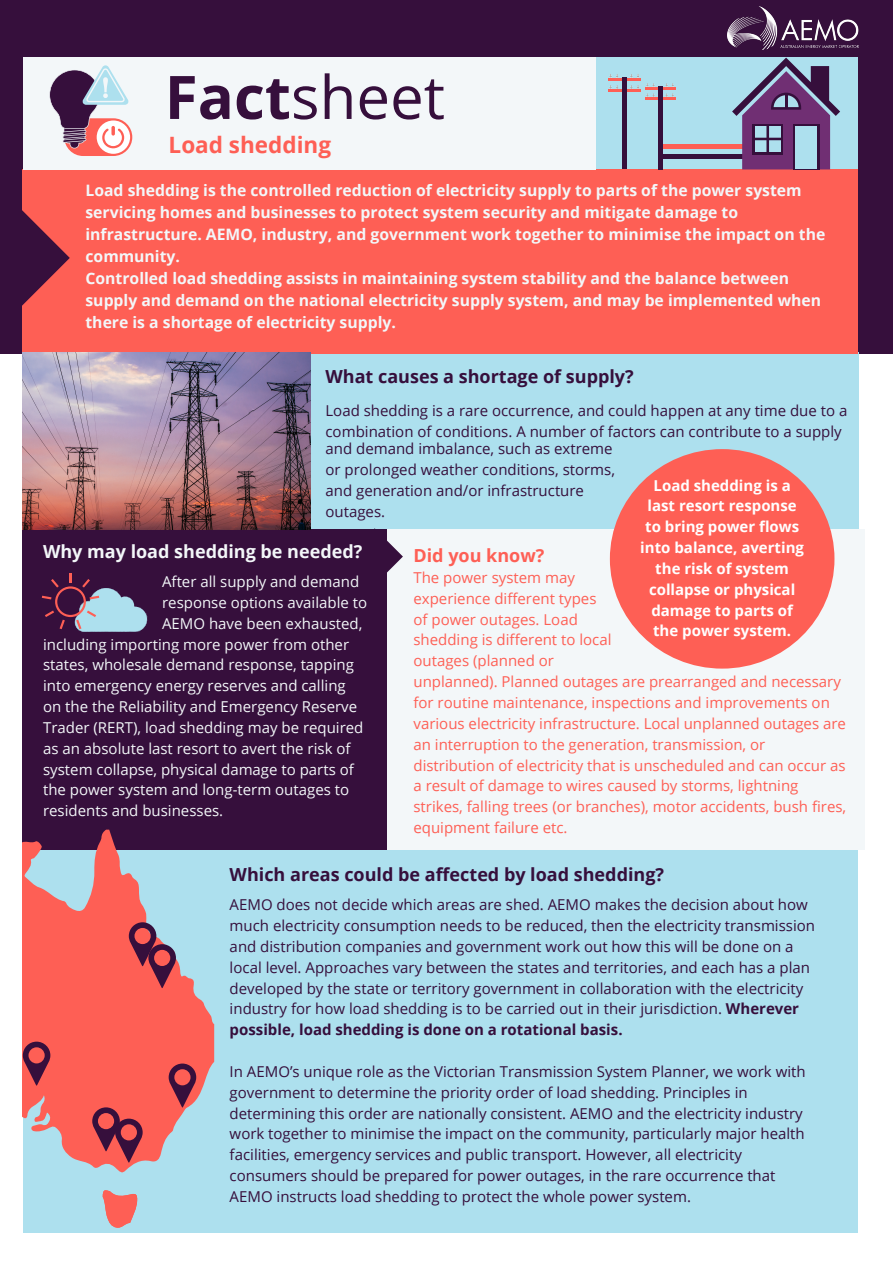
<style>
.page{position:relative;width:893px;height:1263px;background:#fff}
.page>*{position:absolute;margin:0;border:0;box-sizing:border-box;transform-origin:0 0}
.t1{font:60px "Open Sans";color:#360f3c}
.t2{font:700 22.5px "Open Sans";color:#fe5f55}
.t3{font:700 18px "Open Sans";color:#360f3c}
.t4{font:700 18px "Open Sans";color:#f3f7f9}
.t5{font:700 18px "Open Sans";color:#fe5f55}
.t6{font:700 15.75px/22px "Open Sans";color:#f3f7f9}
.t7{font:15px/20.9px "Open Sans";color:#360f3c}
.t8{font:15px/20.9px "Open Sans";color:#fe5f55}
.t9{font:15px/20.9px "Open Sans";color:#f3f7f9}
.t10{font:700 15px/20.9px "Open Sans";color:#fff;text-align:center}
.s1{font-weight:700}
</style>
<div class="page">
<div style="left:23px;top:496px;width:364px;height:354px;background:#360f3c"></div>
<div style="left:0;top:0;width:893px;height:353px;background:#360f3c"></div>
<div style="left:594px;top:58px;width:264px;height:114px;background:#ade0ee"></div>
<svg style="left:609px;top:74px;width:9px;height:4px"></svg>
<svg style="left:630px;top:74px;width:9px;height:4px"></svg>
<svg style="left:609px;top:85px;width:9px;height:4px"></svg>
<svg style="left:630px;top:85px;width:9px;height:4px"></svg>
<hr style="left:608px;top:78px;width:32px;height:3px;background:#fe5f55">
<hr style="left:608px;top:89px;width:32px;height:3px;background:#fe5f55">
<hr style="left:622px;top:77px;width:4px;height:93px;background:#360f3c">
<div style="left:309px;top:353px;width:549px;height:176px;background:#ade0ee"></div>
<div style="left:23px;top:170px;width:835px;height:184px;background:#fe5f55"></div>
<div style="left:23px;top:58px;width:572px;height:112px;background:#f3f7f9"></div>
<svg style="left:22px;top:208px;width:47px;height:100px"></svg>
<div style="left:387px;top:529px;width:477px;height:321px;background:#f3f7f9"></div>
<svg style="left:374px;top:528px;width:29px;height:45px"></svg>
<img style="left:22px;top:353px;width:289px;height:176px">
<img style="left:728px;top:6px;width:130px;height:43px">
<div style="left:64px;top:118px;width:68px;height:38px;background:#fe5f55;border-radius:19px"></div>
<svg style="left:97px;top:120px;width:33px;height:34px"></svg>
<svg style="left:49px;top:65px;width:80px;height:83px"></svg>
<div style="left:610px;top:449px;width:224px;height:220px;background:#fe5f55;border-radius:50%"></div>
<div style="left:23px;top:850px;width:834px;height:383px;background:#ade0ee"></div>
<svg style="left:22px;top:830px;width:192px;height:343px;fill:#fe5f55"></svg>
<svg style="left:103px;top:1190px;width:34px;height:38px"></svg>
<hr style="left:658px;top:154px;width:198px;height:4px;background:#360f3c">
<div style="left:658px;top:144px;width:198px;height:5px;background:#fe5f55"></div>
<div style="left:810px;top:94px;width:47px;height:74px;background:#ade0ee"></div>
<svg style="left:732px;top:58px;width:108px;height:111px"></svg>
<svg style="left:646px;top:83px;width:9px;height:4px"></svg>
<svg style="left:665px;top:83px;width:9px;height:4px"></svg>
<svg style="left:646px;top:93px;width:9px;height:4px"></svg>
<svg style="left:666px;top:93px;width:8px;height:4px"></svg>
<hr style="left:645px;top:87px;width:30px;height:3px;background:#fe5f55">
<hr style="left:645px;top:97px;width:30px;height:3px;background:#fe5f55">
<hr style="left:658px;top:86px;width:4px;height:84px;background:#360f3c">
<svg style="left:42px;top:573px;width:106px;height:59px"></svg>
<svg style="left:129px;top:922px;width:47px;height:66px;background:#a95664"></svg>
<svg style="left:23px;top:1041px;width:27px;height:44px"></svg>
<svg style="left:169px;top:1063px;width:27px;height:44px"></svg>
<svg style="left:92px;top:1107px;width:51px;height:55px;background:#af3f4b"></svg>
<p class="t1" style="left:165px;top:55px;width:282px"><span class="s1">Fact</span>sheet</p>
<p class="t2" style="left:169px;top:129px;width:164px">Load shedding</p>
<p class="t6" style="left:85px;top:179px;width:741px">Load shedding is the controlled reduction of electricity supply to parts of the power system servicing homes and businesses to protect system security and mitigate damage to infrastructure. AEMO, industry, and government work together to minimise the impact on the community.</p>
<p class="t6" style="left:85px;top:267px;width:737px">Controlled load shedding assists in maintaining system stability and the balance between supply and demand on the national electricity supply system, and may be implemented when there is a shortage of electricity supply.</p>
<p class="t3" style="left:325px;top:363px;width:310px">What causes a shortage of supply?</p>
<p class="t7" style="left:325px;top:400px;width:523px">Load shedding is a rare occurrence, and could happen at any time due to a combination of conditions. A number of factors can contribute to a supply</p>
<p class="t7" style="left:325px;top:438px;width:291px">and demand imbalance, such as extreme or prolonged weather conditions, storms, and generation and/or infrastructure outages.</p>
<p class="t10" style="left:640px;top:474px;width:165px">Load shedding is a last resort response to bring power flows into balance, averting the risk of system collapse or physical damage to parts of the power system.</p>
<p class="t4" style="left:43px;top:539px;width:321px">Why may load shedding be needed?</p>
<p class="t5" style="left:413px;top:543px;width:132px">Did you know?</p>
<p class="t8" style="left:413px;top:567px;width:185px">The power system may experience different types of power outages. Load</p>
<p class="t9" style="left:162px;top:571px;width:207px">After all supply and demand response options available to<br>AEMO have been exhausted,</p>
<p class="t8" style="left:413px;top:629px;width:200px">shedding is different to local outages (planned or</p>
<p class="t9" style="left:43px;top:633px;width:322px">including importing more power from other states, wholesale demand response, tapping into emergency energy reserves and calling on the the Reliability and Emergency Reserve Trader (RERT), load shedding may be required as an absolute last resort to avert the risk of system collapse, physical damage to parts of the power system and long-term outages to residents and businesses.</p>
<p class="t8" style="left:413px;top:671px;width:434px">unplanned). Planned outages are prearranged and necessary for routine maintenance, inspections and improvements on various electricity infrastructure. Local unplanned outages are an interruption to the generation, transmission, or distribution of electricity that is unscheduled and can occur as a result of damage to wires caused by storms, lightning strikes, falling trees (or branches), motor accidents, bush fires, equipment failure etc.</p>
<p class="t3" style="left:230px;top:862px;width:436px">Which areas could be affected by load shedding?</p>
<p class="t7" style="left:230px;top:894px;width:587px">AEMO does not decide which areas are shed. AEMO makes the decision about how much electricity consumption needs to be reduced, then the electricity transmission and distribution companies and government work out how this will be done on a local level. Approaches vary between the states and territories, and each has a plan developed by the state or territory government in collaboration with the electricity industry for how load shedding is to be carried out in their jurisdiction. <span class="s1">Wherever possible, load shedding is done on a rotational basis.</span></p>
<p class="t7" style="left:230px;top:1060px;width:577px">In AEMO’s unique role as the Victorian Transmission System Planner, we work with government to determine the priority order of load shedding. Principles in determining this order are nationally consistent. AEMO and the electricity industry work together to minimise the impact on the community, particularly major health facilities, emergency services and public transport. However, all electricity consumers should be prepared for power outages, in the rare occurrence that AEMO instructs load shedding to protect the whole power system.</p>
</div>
